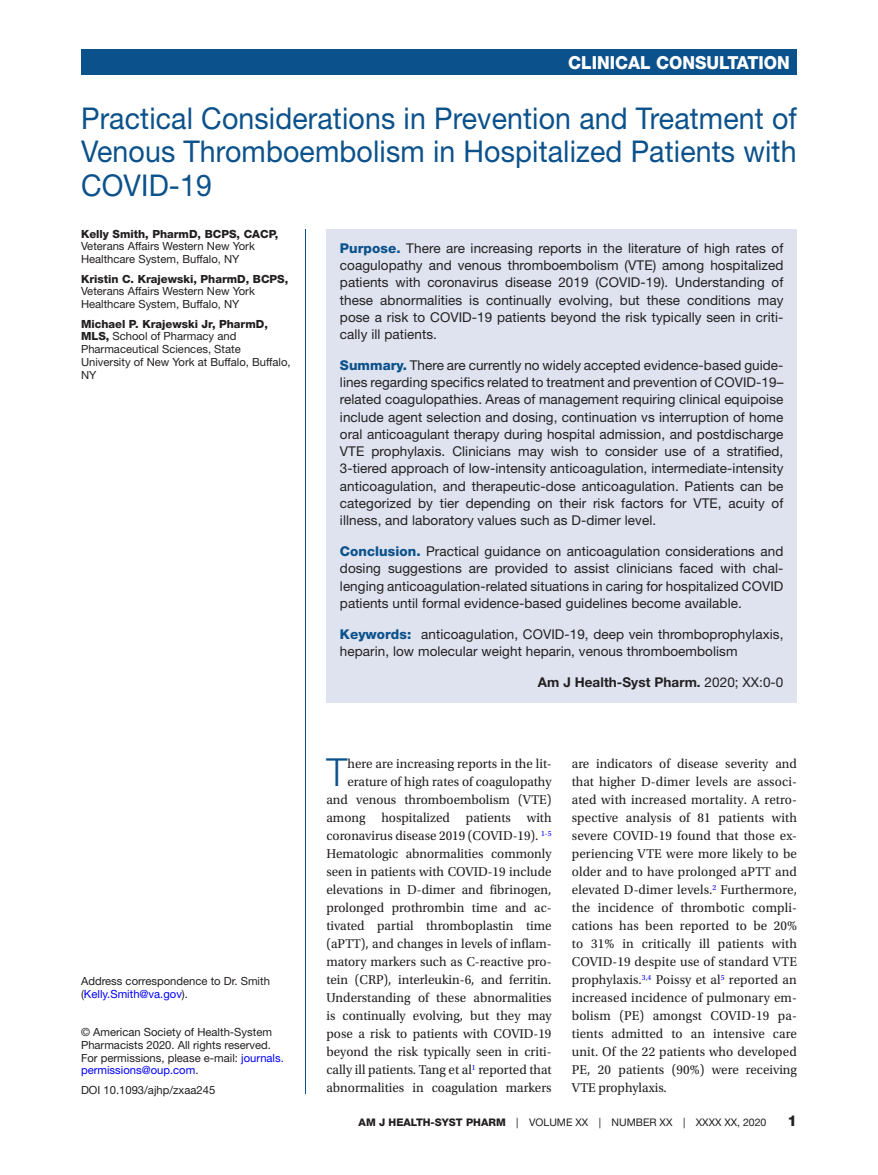
<style>
.page{position:relative;width:878px;height:1175px;background:#fff}
.page>*{position:absolute;margin:0;border:0;box-sizing:border-box;transform-origin:0 0}
.t1{font:300 38.7px "Helvetica Neue LT Std";color:#0b518b}
.t2{font:30px/33px "Helvetica Neue LT Std";letter-spacing:.005em;color:#0b518b;text-align:justify;scale:.95 1}
.t3{font:800 18px "Helvetica Neue LT Std";color:#fff;scale:.95 1}
.t4{font:800 15px "Helvetica Neue LT Std";color:#231f20}
.t5{font:13.5px/17.2px "Helvetica Neue LT Std";letter-spacing:.005em;color:#231f20;text-align:justify}
.t6{font:13.5px/18px "Utopia Std";color:#231f20;text-align:right}
.t7{font:700 13.5px "Helvetica Neue LT Std";letter-spacing:.005em;color:#231f20}
.t8{font:11.25px/12.8px "Helvetica Neue LT Std";color:#231f20}
.t9{font:800 11.25px "Helvetica Neue LT Std";color:#231f20}
.t10{font:10.5px "Helvetica Neue LT Std";color:#231f20}
.s1{font-weight:800}
.s2{color:#00f}
.s3{font-weight:800;color:#0b518b}
.s4{font-weight:400}
</style>
<div class="page">
<div style="left:81px;top:50px;width:715px;height:25px;background:#0b518b"></div>
<hr style="left:305px;top:108px;width:1px;height:986px;background:#0b518b">
<div style="left:326px;top:230px;width:470px;height:128px;background:#dee3ef"></div>
<div style="left:326px;top:347px;width:470px;height:197px;background:#dee3ef"></div>
<div style="left:326px;top:533px;width:470px;height:93px;background:#dee3ef"></div>
<div style="left:326px;top:615px;width:470px;height:59px;background:#dee3ef"></div>
<div style="left:326px;top:662px;width:470px;height:40px;background:#dee3ef"></div>
<div style="left:81px;top:108px;width:715px;height:120px;background:#fff"></div>
<h3 class="t3" style="left:568px;top:52px;width:235px">CLINICAL CONSULTATION</h3>
<h2 class="t2" style="left:81px;top:102px;width:755px">Practical Considerations in Prevention and Treatment of Venous Thromboembolism in Hospitalized Patients with COVID-19</h2>
<p class="t9" style="left:81px;top:227px;width:199px">Kelly Smith, PharmD, BCPS, CACP,</p>
<p class="t8" style="left:81px;top:240px;width:175px">Veterans Affairs Western New York<br>Healthcare System, Buffalo, NY</p>
<p class="t9" style="left:81px;top:272px;width:209px">Kristin C. Krajewski, PharmD, BCPS,</p>
<p class="t8" style="left:81px;top:285px;width:175px">Veterans Affairs Western New York<br>Healthcare System, Buffalo, NY</p>
<p class="t8" style="left:81px;top:317px;width:211px"><span class="s1">Michael P. Krajewski Jr, PharmD,<br>MLS,</span> School of Pharmacy and<br>Pharmaceutical Sciences, State<br>University of New York at Buffalo, Buffalo,<br>NY</p>
<p class="t8" style="left:81px;top:974px;width:190px">Address correspondence to Dr. Smith (<span class="s2">Kelly.Smith@va.gov</span>).</p>
<p class="t8" style="left:81px;top:1025px;width:204px">© American Society of Health-System Pharmacists 2020. All rights reserved.<br>For permissions, please e-mail: <span class="s2">journals. permissions@oup.com</span>.</p>
<p class="t8" style="left:81px;top:1083px;width:136px">DOI 10.1093/ajhp/zxaa245</p>
<p class="t5" style="left:340px;top:239px;width:445px"><span class="s3">Purpose.</span> There are increasing reports in the literature of high rates of coagulopathy and venous thromboembolism (VTE) among hospitalized patients with coronavirus disease 2019 (COVID-19). Understanding of these abnormalities is continually evolving, but these conditions may pose a risk to COVID-19 patients beyond the risk typically seen in criti&shy;cally ill patients.</p>
<p class="t5" style="left:340px;top:356px;width:445px"><span class="s3">Summary.</span> There are currently no widely accepted evidence-based guide&shy;lines regarding specifics related to treatment and prevention of COVID-19– related coagulopathies. Areas of management requiring clinical equipoise include agent selection and dosing, continuation vs interruption of home oral anticoagulant therapy during hospital admission, and postdischarge VTE prophylaxis. Clinicians may wish to consider use of a stratified, 3-tiered approach of low-intensity anticoagulation, intermediate-intensity anticoagulation, and therapeutic-dose anticoagulation. Patients can be categorized by tier depending on their risk factors for VTE, acuity of illness, and laboratory values such as D-dimer level.</p>
<p class="t5" style="left:340px;top:542px;width:445px"><span class="s3">Conclusion.</span> Practical guidance on anticoagulation considerations and dosing suggestions are provided to assist clinicians faced with chal&shy;lenging anticoagulation-related situations in caring for hospitalized COVID patients until formal evidence-based guidelines become available.</p>
<p class="t5" style="left:340px;top:625px;width:445px"><span class="s3">Keywords:</span> anticoagulation, COVID-19, deep vein thromboprophylaxis, heparin, low molecular weight heparin, venous thromboembolism</p>
<p class="t7" style="left:538px;top:673px;width:247px">Am J Health-Syst Pharm. <span class="s4">2020; XX:0-0</span></p>
<h1 class="t1" style="left:326px;top:748px;width:22px">T</h1>
<p class="t6" style="left:326px;top:755px;width:227px">here are increasing reports in the lit&shy;erature of high rates of coagulopathy and venous thromboembolism (VTE) among hospitalized patients with coronavirus disease 2019 (COVID-19). <sup>1-5<br></sup>Hematologic abnormalities commonly seen in patients with COVID-19 include elevations in D-dimer and fibrinogen, prolonged prothrombin time and ac&shy;tivated partial thromboplastin time (aPTT), and changes in levels of inflam&shy;matory markers such as C-reactive pro&shy;tein (CRP), interleukin-6, and ferritin.<br>Understanding of these abnormalities is continually evolving, but they may pose a risk to patients with COVID-19 beyond the risk typically seen in criti&shy;cally ill patients. Tang et al<sup>1</sup> reported that abnormalities in coagulation markers</p>
<p class="t6" style="left:571px;top:755px;width:227px;text-align:justify">are indicators of disease severity and that higher D-dimer levels are associ&shy;ated with increased mortality. A retro&shy;spective analysis of 81 patients with severe COVID-19 found that those ex&shy;periencing VTE were more likely to be older and to have prolonged aPTT and elevated D-dimer levels.<sup>2</sup> Furthermore, the incidence of thrombotic compli&shy;cations has been reported to be 20% to 31% in critically ill patients with COVID-19 despite use of standard VTE prophylaxis.<sup>3</sup><sup>,</sup><sup>4</sup> Poissy et al<sup>5</sup> reported an increased incidence of pulmonary em&shy;bolism (PE) amongst COVID-19 pa&shy;tients admitted to an intensive care unit. Of the 22 patients who developed PE, 20 patients (90%) were receiving VTE prophylaxis.</p>
<p class="t10" style="left:358px;top:1116px;width:409px"><span class="s1">AM J HEALTH-SYST PHARM</span> | VOLUME XX | NUMBER XX | XXXX XX, 2020</p>
<p class="t4" style="left:787px;top:1112px;width:11px">1</p>
</div>
